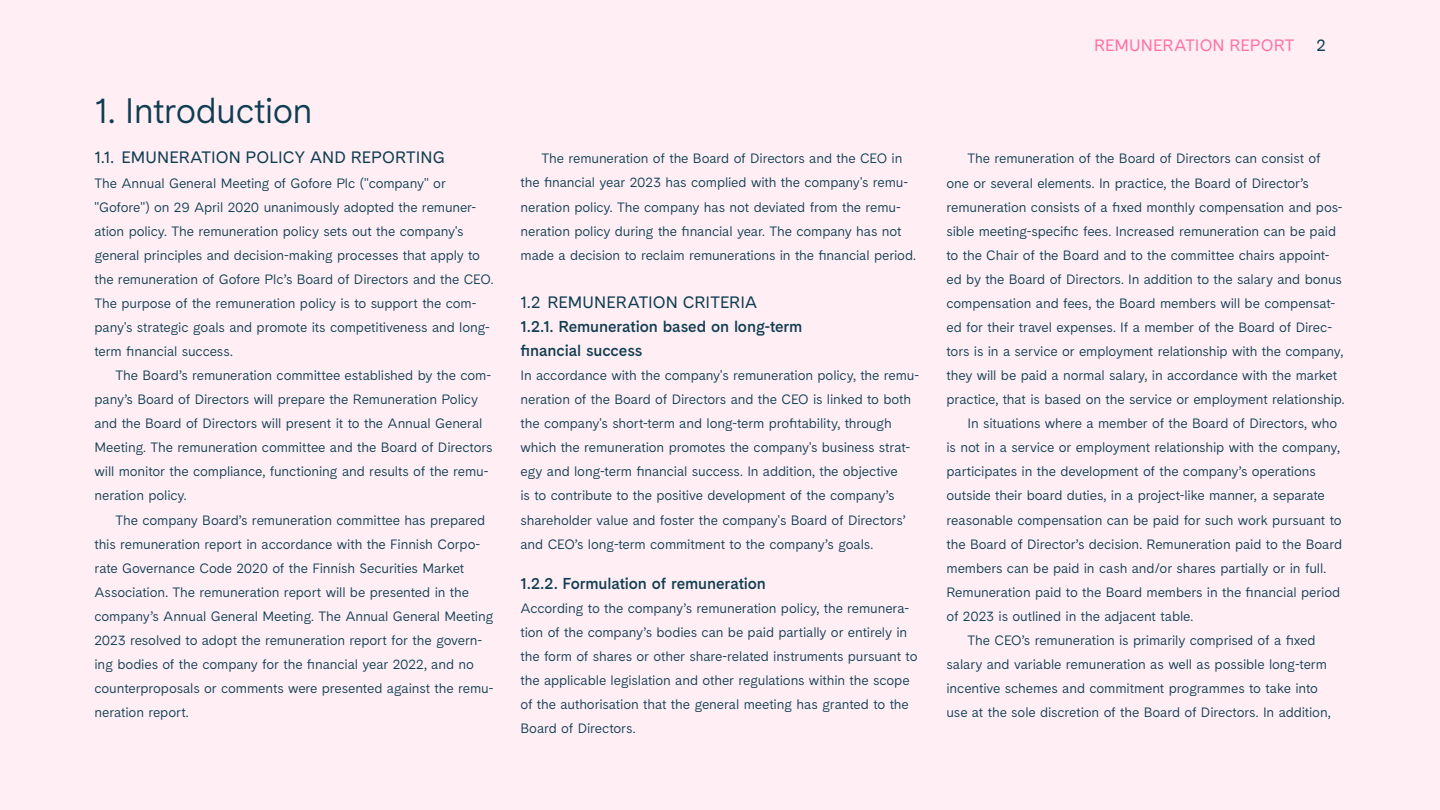
<style>
.page{position:relative;width:1440px;height:810px;background:#ffeff5}
.page>*{position:absolute;margin:0;border:0;box-sizing:border-box;transform-origin:0 0}
.H2-C{font:35.25px "Cadiz";letter-spacing:-.02em;color:#0f3d51}
.H3-kertomus{font:16.5px "Cadiz";letter-spacing:.005em;color:#0f3d51}
.t1{font:16.5px "Cadiz";letter-spacing:.005em;color:#ff73a4}
.H4-kertomusosa{font:600 15.75px/24.1px "Cadiz";letter-spacing:-.01em;color:#0f3d51}
.p-kertomusosa-rivi2B{font:13.5px/24.1px "Cadiz";letter-spacing:-.01em;color:#0f3d51}
</style>
<div class="page">
<p class="H2-C" style="left:94px;top:85px;width:220px">1. Introduction</p>
<p class="H3-kertomus" style="left:94px;top:146px;width:352px">1.1. EMUNERATION POLICY AND REPORTING</p>
<p class="p-kertomusosa-rivi2B" style="left:94px;top:170px;width:400px">The Annual General Meeting of Gofore Plc ("company" or "Gofore") on 29 April 2020 unanimously adopted the remuner&shy;ation policy. The remuneration policy sets out the company's general principles and decision-making processes that apply to the remuneration of Gofore Plc’s Board of Directors and the CEO.<br>The purpose of the remuneration policy is to support the com&shy;pany's strategic goals and promote its competitiveness and long&shy;term financial success.</p>
<p class="p-kertomusosa-rivi2B" style="left:94px;top:363px;width:400px;text-indent:21px">The Board’s remuneration committee established by the com&shy;pany’s Board of Directors will prepare the Remuneration Policy and the Board of Directors will present it to the Annual General Meeting. The remuneration committee and the Board of Directors will monitor the compliance, functioning and results of the remu&shy;neration policy.</p>
<p class="p-kertomusosa-rivi2B" style="left:94px;top:507px;width:400px;text-indent:21px">The company Board’s remuneration committee has prepared this remuneration report in accordance with the Finnish Corpo&shy;rate Governance Code 2020 of the Finnish Securities Market Association. The remuneration report will be presented in the company’s Annual General Meeting. The Annual General Meeting 2023 resolved to adopt the remuneration report for the govern&shy;ing bodies of the company for the financial year 2022, and no counterproposals or comments were presented against the remu&shy;neration report.</p>
<p class="p-kertomusosa-rivi2B" style="left:520px;top:146px;width:397px;text-indent:21px">The remuneration of the Board of Directors and the CEO in the financial year 2023 has complied with the company's remu&shy;neration policy. The company has not deviated from the remu&shy;neration policy during the financial year. The company has not made a decision to reclaim remunerations in the financial period.</p>
<p class="H3-kertomus" style="left:520px;top:290px;width:239px">1.2 REMUNERATION CRITERIA</p>
<p class="H4-kertomusosa" style="left:520px;top:314px;width:284px">1.2.1. Remuneration based on long-term financial success</p>
<p class="p-kertomusosa-rivi2B" style="left:520px;top:363px;width:400px">In accordance with the company's remuneration policy, the remu&shy;neration of the Board of Directors and the CEO is linked to both the company's short-term and long-term profitability, through which the remuneration promotes the company's business strat&shy;egy and long-term financial success. In addition, the objective<br>is to contribute to the positive development of the company’s shareholder value and foster the company's Board of Directors’ and CEO’s long-term commitment to the company’s goals.</p>
<p class="H4-kertomusosa" style="left:520px;top:571px;width:247px">1.2.2. Formulation of remuneration</p>
<p class="p-kertomusosa-rivi2B" style="left:520px;top:596px;width:399px">According to the company’s remuneration policy, the remunera&shy;tion of the company’s bodies can be paid partially or entirely in the form of shares or other share-related instruments pursuant to the applicable legislation and other regulations within the scope of the authorisation that the general meeting has granted to the Board of Directors.</p>
<p class="t1" style="left:1094px;top:33px;width:202px">REMUNERATION REPORT</p>
<p class="H3-kertomus" style="left:1316px;top:33px;width:11px">2</p>
<p class="p-kertomusosa-rivi2B" style="left:946px;top:146px;width:400px;text-indent:21px">The remuneration of the Board of Directors can consist of one or several elements. In practice, the Board of Director’s remuneration consists of a fixed monthly compensation and pos&shy;sible meeting-specific fees. Increased remuneration can be paid to the Chair of the Board and to the committee chairs appoint&shy;ed by the Board of Directors. In addition to the salary and bonus compensation and fees, the Board members will be compensat&shy;ed for their travel expenses. If a member of the Board of Direc&shy;tors is in a service or employment relationship with the company, they will be paid a normal salary, in accordance with the market practice, that is based on the service or employment relationship.</p>
<p class="p-kertomusosa-rivi2B" style="left:946px;top:411px;width:397px;text-indent:21px">In situations where a member of the Board of Directors, who is not in a service or employment relationship with the company, participates in the development of the company’s operations outside their board duties, in a project-like manner, a separate reasonable compensation can be paid for such work pursuant to the Board of Director’s decision. Remuneration paid to the Board members can be paid in cash and/or shares partially or in full.<br>Remuneration paid to the Board members in the financial period of 2023 is outlined in the adjacent table.</p>
<p class="p-kertomusosa-rivi2B" style="left:946px;top:628px;width:386px;text-indent:21px">The CEO’s remuneration is primarily comprised of a fixed salary and variable remuneration as well as possible long-term incentive schemes and commitment programmes to take into use at the sole discretion of the Board of Directors. In addition,</p>
</div>
